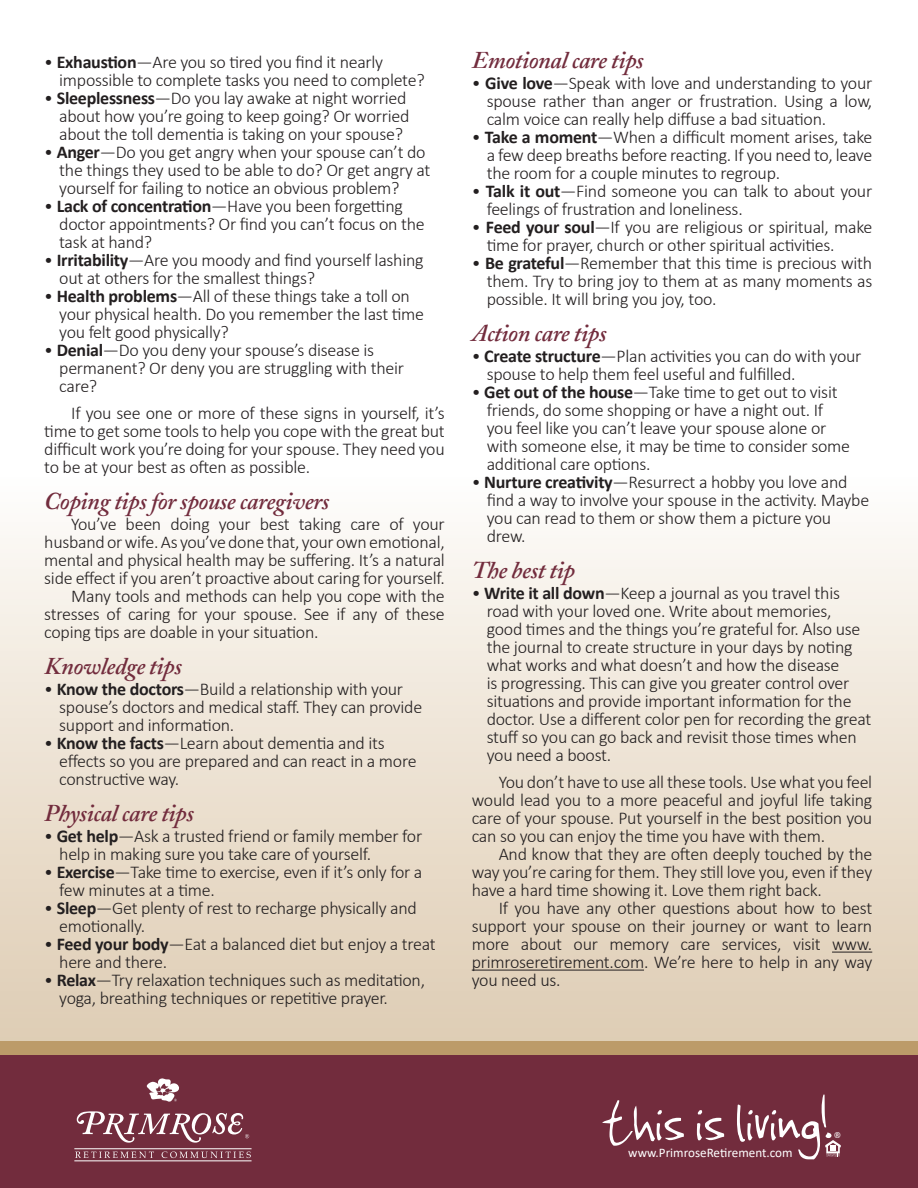
<style>
.page{position:relative;width:918px;height:1188px;background:#fff}
.page>*{position:absolute;margin:0;border:0;box-sizing:border-box;transform-origin:0 0}
.t1{font:72.15px "Jenkinsv 20";color:#fff}
.t2{font:italic 600 24px "Adobe Caslon";letter-spacing:-.015em;color:#722c3d}
.t3{font:300 18px/18px "Calibri";letter-spacing:-.015em;color:#231f20}
.t4{font:300 15.9px "Calibri";color:#fff}
.t5{font:13.05px "Calibri";color:#fff}
.s1{font-weight:700}
</style>
<div class="page">
<div style="left:0;top:1052px;width:918px;height:136px;background:#722c3d"></div>
<svg style="left:75px;top:1152px;width:79px;height:6px"></svg>
<svg style="left:162px;top:1151px;width:89px;height:7px"></svg>
<hr style="left:74px;top:1149px;width:178px;height:1px;background:#fff">
<hr style="left:74px;top:1161px;width:178px;height:1px;background:#fff">
<svg style="left:77px;top:1111px;width:172px;height:32px"></svg>
<svg style="left:146px;top:1078px;width:33px;height:24px"></svg>
<svg style="left:825px;top:1140px;width:16px;height:17px"></svg>
<div style="left:0;top:360px;width:918px;height:687px;background:linear-gradient(to bottom,#fff,#deccb2)"></div>
<hr style="left:832px;top:952px;width:40px;height:1px;background:#231f20">
<hr style="left:472px;top:970px;width:172px;height:1px;background:#231f20">
<div style="left:0;top:1041px;width:918px;height:13px;background:#bc9b69"></div>
<p class="t3" style="left:59px;top:52px;width:367px;text-indent:-15px">• <span class="s1">Exhaustion</span>—Are you so tired you find it nearly impossible to complete tasks you need to complete?</p>
<p class="t3" style="left:59px;top:88px;width:352px;text-indent:-15px">• <span class="s1">Sleeplessness</span>—Do you lay awake at night worried about how you’re going to keep going? Or worried about the toll dementia is taking on your spouse?</p>
<p class="t3" style="left:59px;top:142px;width:373px;text-indent:-15px">• <span class="s1">Anger</span>—Do you get angry when your spouse can’t do the things they used to be able to do? Or get angry at yourself for failing to notice an obvious problem?</p>
<p class="t3" style="left:59px;top:196px;width:367px;text-indent:-15px">• <span class="s1">Lack of concentration</span>—Have you been forgetting doctor appointments? Or find you can’t focus on the task at hand?</p>
<p class="t3" style="left:59px;top:250px;width:366px;text-indent:-15px">• <span class="s1">Irritability</span>—Are you moody and find yourself lashing out at others for the smallest things?</p>
<p class="t3" style="left:59px;top:286px;width:366px;text-indent:-15px">• <span class="s1">Health problems</span>—All of these things take a toll on your physical health. Do you remember the last time you felt good physically?</p>
<p class="t3" style="left:59px;top:340px;width:346px;text-indent:-15px">• <span class="s1">Denial</span>—Do you deny your spouse’s disease is permanent? Or deny you are struggling with their care?</p>
<p class="t3" style="left:44px;top:403px;width:402px;text-align:justify;text-indent:27px">If you see one or more of these signs in yourself, it’s time to get some tools to help you cope with the great but difficult work you’re doing for your spouse. They need you to be at your best as often as possible.</p>
<p class="t2" style="left:44px;top:487px;width:287px">Coping tips for spouse caregivers</p>
<p class="t3" style="left:44px;top:514px;width:402px;text-align:justify;text-indent:27px">You’ve been doing your best taking care of your husband or wife. As you’ve done that, your own emotional, mental and physical health may be suffering. It’s a natural side effect if you aren’t proactive about caring for yourself.</p>
<p class="t3" style="left:44px;top:586px;width:402px;text-align:justify;text-indent:27px">Many tools and methods can help you cope with the stresses of caring for your spouse. See if any of these coping tips are doable in your situation.</p>
<p class="t2" style="left:44px;top:652px;width:139px">Knowledge tips</p>
<p class="t3" style="left:59px;top:679px;width:364px;text-indent:-15px">• <span class="s1">Know the doctors</span>—Build a relationship with your spouse’s doctors and medical staff. They can provide support and information.</p>
<p class="t3" style="left:59px;top:733px;width:359px;text-indent:-15px">• <span class="s1">Know the facts</span>—Learn about dementia and its effects so you are prepared and can react in a more constructive way.</p>
<p class="t2" style="left:44px;top:799px;width:151px">Physical care tips</p>
<p class="t3" style="left:59px;top:826px;width:364px;text-indent:-15px">• <span class="s1">Get help</span>—Ask a trusted friend or family member for help in making sure you take care of yourself.</p>
<p class="t3" style="left:59px;top:862px;width:365px;text-indent:-15px">• <span class="s1">Exercise</span>—Take time to exercise, even if it’s only for a few minutes at a time.</p>
<p class="t3" style="left:59px;top:898px;width:359px;text-indent:-15px">• <span class="s1">Sleep</span>—Get plenty of rest to recharge physically and emotionally.</p>
<p class="t3" style="left:59px;top:934px;width:378px;text-indent:-15px">• <span class="s1">Feed your body</span>—Eat a balanced diet but enjoy a treat here and there.</p>
<p class="t3" style="left:59px;top:970px;width:367px;text-indent:-15px">• <span class="s1">Relax</span>—Try relaxation techniques such as meditation, yoga, breathing techniques or repetitive prayer.</p>
<p class="t2" style="left:472px;top:46px;width:173px">Emotional care tips</p>
<p class="t3" style="left:487px;top:74px;width:387px;text-align:justify;text-indent:-15px">• <span class="s1">Give love</span>—Speak with love and understanding to your spouse rather than anger or frustration. Using a low, calm voice can really help diffuse a bad situation.</p>
<p class="t3" style="left:487px;top:128px;width:387px;text-align:justify;text-indent:-15px">• <span class="s1">Take a moment</span>—When a difficult moment arises, take a few deep breaths before reacting. If you need to, leave the room for a couple minutes to regroup.</p>
<p class="t3" style="left:487px;top:182px;width:387px;text-indent:-15px">• <span class="s1">Talk it out</span>—Find someone you can talk to about your feelings of frustration and loneliness.</p>
<p class="t3" style="left:487px;top:218px;width:387px;text-indent:-15px">• <span class="s1">Feed your soul</span>—If you are religious or spiritual, make time for prayer, church or other spiritual activities.</p>
<p class="t3" style="left:487px;top:254px;width:387px;text-align:justify;text-indent:-15px">• <span class="s1">Be grateful</span>—Remember that this time is precious with them. Try to bring joy to them at as many moments as possible. It will bring you joy, too.</p>
<p class="t2" style="left:472px;top:319px;width:136px">Action care tips</p>
<p class="t3" style="left:487px;top:347px;width:376px;text-indent:-15px">• <span class="s1">Create structure</span>—Plan activities you can do with your spouse to help them feel useful and fulfilled.</p>
<p class="t3" style="left:487px;top:383px;width:365px;text-indent:-15px">• <span class="s1">Get out of the house</span>—Take time to get out to visit friends, do some shopping or have a night out. If you feel like you can’t leave your spouse alone or with someone else, it may be time to consider some additional care options.</p>
<p class="t3" style="left:487px;top:473px;width:384px;text-indent:-15px">• <span class="s1">Nurture creativity</span>—Resurrect a hobby you love and find a way to involve your spouse in the activity. Maybe you can read to them or show them a picture you drew.</p>
<p class="t2" style="left:472px;top:556px;width:105px">The best tip</p>
<p class="t3" style="left:487px;top:584px;width:386px;text-indent:-15px">• <span class="s1">Write it all down</span>—Keep a journal as you travel this road with your loved one. Write about memories, good times and the things you’re grateful for. Also use the journal to create structure in your days by noting what works and what doesn’t and how the disease<br>is progressing. This can give you greater control over situations and provide important information for the doctor. Use a different color pen for recording the great stuff so you can go back and revisit those times when you need a boost.</p>
<p class="t3" style="left:472px;top:773px;width:402px;text-align:justify;text-indent:27px">You don’t have to use all these tools. Use what you feel would lead you to a more peaceful and joyful life taking care of your spouse. Put yourself in the best position you can so you can enjoy the time you have with them.</p>
<p class="t3" style="left:472px;top:845px;width:402px;text-align:justify;text-indent:27px">And know that they are often deeply touched by the way you’re caring for them. They still love you, even if they have a hard time showing it. Love them right back.</p>
<p class="t3" style="left:472px;top:899px;width:402px;text-align:justify;text-indent:27px">If you have any other questions about how to best support your spouse on their journey or want to learn more about our memory care services, visit www. primroseretirement.com. We’re here to help in any way you need us.</p>
<p class="t1" style="left:601px;top:1082px;width:231px">this is living!</p>
<p class="t4" style="left:834px;top:1128px;width:10px">®</p>
<p class="t5" style="left:628px;top:1143px;width:166px">www.PrimroseRetirement.com</p>
</div>
